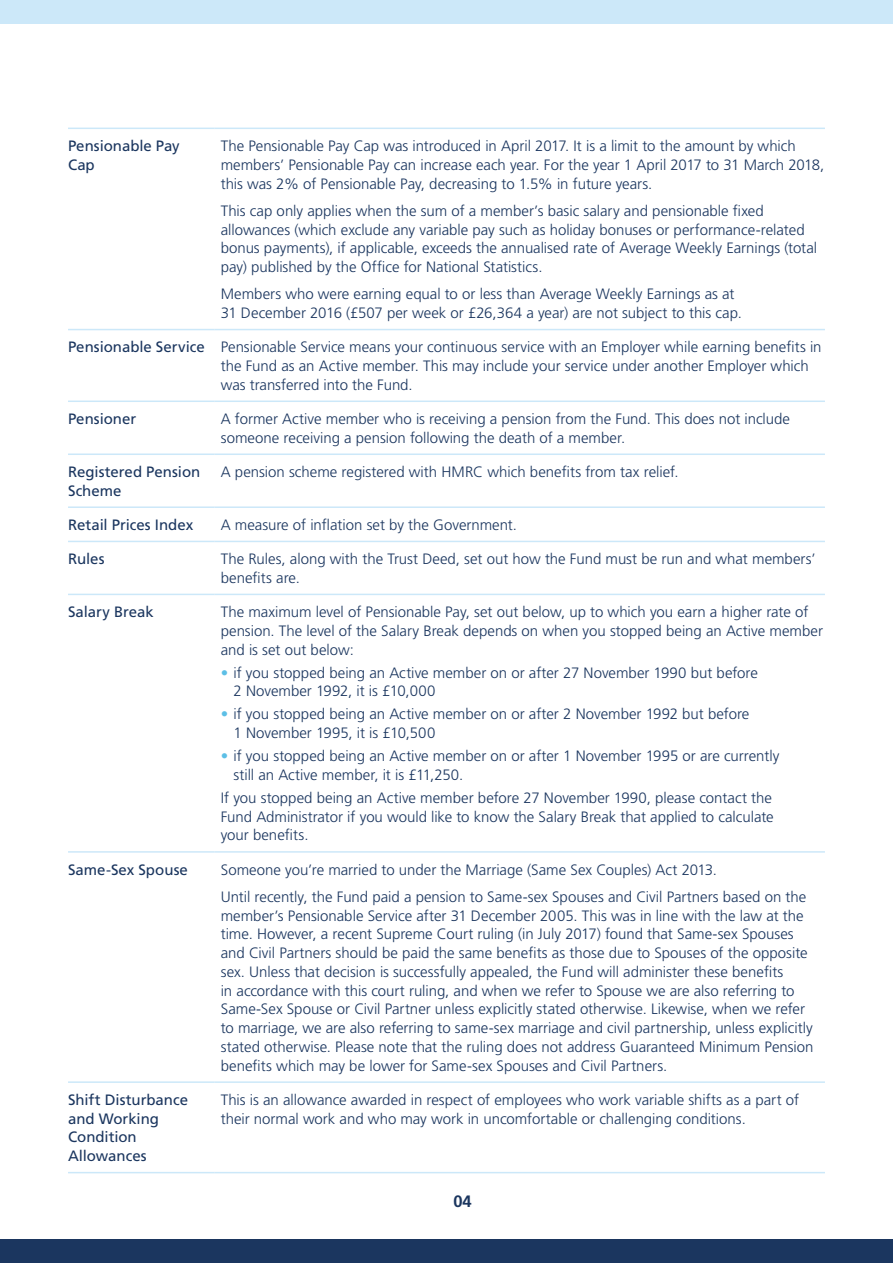
<style>
.page{position:relative;width:893px;height:1263px;background:#fff}
.page>*{position:absolute;margin:0;border:0;box-sizing:border-box;transform-origin:0 0}
.t1{font:700 16.5px "Frutiger LT Std";color:#1b365f}
.t2{font:300 15px/18.8px "Frutiger LT Std";color:#1b365f}
.t3{font:15px/18.8px "Frutiger LT Std";color:#1b365f}
.s1{font-weight:400}
.s2{color:#5cbfe6}
</style>
<div class="page">
<hr style="left:68px;top:128px;width:147px;height:1px;background:#cce8f9">
<hr style="left:215px;top:128px;width:610px;height:1px;background:#cce8f9">
<hr style="left:68px;top:329px;width:147px;height:1px;background:#cce8f9">
<hr style="left:215px;top:329px;width:610px;height:1px;background:#cce8f9">
<hr style="left:68px;top:400px;width:147px;height:2px;background:#cce8f9">
<hr style="left:215px;top:400px;width:610px;height:2px;background:#cce8f9">
<hr style="left:68px;top:453px;width:147px;height:2px;background:#cce8f9">
<hr style="left:215px;top:453px;width:610px;height:2px;background:#cce8f9">
<hr style="left:68px;top:506px;width:147px;height:2px;background:#cce8f9">
<hr style="left:215px;top:506px;width:610px;height:2px;background:#cce8f9">
<hr style="left:68px;top:541px;width:147px;height:1px;background:#cce8f9">
<hr style="left:215px;top:541px;width:610px;height:1px;background:#cce8f9">
<hr style="left:68px;top:594px;width:147px;height:1px;background:#cce8f9">
<hr style="left:215px;top:594px;width:610px;height:1px;background:#cce8f9">
<hr style="left:68px;top:851px;width:147px;height:2px;background:#cce8f9">
<hr style="left:215px;top:851px;width:610px;height:2px;background:#cce8f9">
<hr style="left:68px;top:1081px;width:147px;height:2px;background:#cce8f9">
<hr style="left:215px;top:1081px;width:610px;height:2px;background:#cce8f9">
<hr style="left:68px;top:1172px;width:147px;height:1px;background:#cce8f9">
<hr style="left:215px;top:1172px;width:610px;height:1px;background:#cce8f9">
<div style="left:0;top:1239px;width:893px;height:24px;background:#1b365f"></div>
<div style="left:0;top:0;width:893px;height:24px;background:#cce8f9"></div>
<p class="t3" style="left:68px;top:137px;width:113px">Pensionable Pay<br>Cap</p>
<p class="t2" style="left:221px;top:137px;width:605px">The Pensionable Pay Cap was introduced in April 2017. It is a limit to the amount by which members’ Pensionable Pay can increase each year. For the year 1 April 2017 to 31 March 2018, this was 2% of Pensionable Pay, decreasing to 1.5% in future years.</p>
<p class="t2" style="left:221px;top:201px;width:598px">This cap only applies when the sum of a member’s basic salary and pensionable fixed allowances (which exclude any variable pay such as holiday bonuses or performance-related bonus payments), if applicable, exceeds the annualised rate of Average Weekly Earnings (total pay) published by the Office for National Statistics.</p>
<p class="t2" style="left:221px;top:285px;width:523px">Members who were earning equal to or less than Average Weekly Earnings as at<br>31 December 2016 (£507 per week or £26,364 a year) are not subject to this cap.</p>
<p class="t2" style="left:221px;top:338px;width:602px;text-indent:-153px"><span class="s1">Pensionable Service</span> Pensionable Service means your continuous service with an Employer while earning benefits in the Fund as an Active member. This may include your service under another Employer which was transferred into the Fund.</p>
<p class="t3" style="left:68px;top:409px;width:70px">Pensioner</p>
<p class="t2" style="left:221px;top:410px;width:571px">A former Active member who is receiving a pension from the Fund. This does not include someone receiving a pension following the death of a member.</p>
<p class="t3" style="left:68px;top:462px;width:134px">Registered Pension<br>Scheme</p>
<p class="t2" style="left:221px;top:463px;width:459px">A pension scheme registered with HMRC which benefits from tax relief.</p>
<p class="t3" style="left:68px;top:515px;width:127px">Retail Prices Index</p>
<p class="t2" style="left:221px;top:516px;width:298px">A measure of inflation set by the Government.</p>
<p class="t3" style="left:68px;top:550px;width:38px">Rules</p>
<p class="t2" style="left:221px;top:550px;width:596px">The Rules, along with the Trust Deed, set out how the Fund must be run and what members’ benefits are.</p>
<p class="t3" style="left:68px;top:603px;width:87px">Salary Break</p>
<p class="t2" style="left:221px;top:603px;width:604px">The maximum level of Pensionable Pay, set out below, up to which you earn a higher rate of pension. The level of the Salary Break depends on when you stopped being an Active member and is set out below:</p>
<p class="t2" style="left:233px;top:663px;width:526px;text-indent:-13px"><span class="s2">•</span> if you stopped being an Active member on or after 27 November 1990 but before<br>2 November 1992, it is £10,000</p>
<p class="t2" style="left:233px;top:705px;width:517px;text-indent:-13px"><span class="s2">•</span> if you stopped being an Active member on or after 2 November 1992 but before<br>1 November 1995, it is £10,500</p>
<p class="t2" style="left:233px;top:747px;width:547px;text-indent:-13px"><span class="s2">•</span> if you stopped being an Active member on or after 1 November 1995 or are currently still an Active member, it is £11,250.</p>
<p class="t2" style="left:221px;top:788px;width:554px;text-align:justify">If you stopped being an Active member before 27 November 1990, please contact the Fund Administrator if you would like to know the Salary Break that applied to calculate your benefits.</p>
<p class="t3" style="left:68px;top:860px;width:121px">Same-Sex Spouse</p>
<p class="t2" style="left:221px;top:856px;width:587px;line-height:27.3px">Someone you’re married to under the Marriage (Same Sex Couples) Act 2013.<br>Until recently, the Fund paid a pension to Same-sex Spouses and Civil Partners based on the</p>
<p class="t2" style="left:221px;top:906px;width:594px">member’s Pensionable Service after 31 December 2005. This was in line with the law at the time. However, a recent Supreme Court ruling (in July 2017) found that Same-sex Spouses and Civil Partners should be paid the same benefits as those due to Spouses of the opposite sex. Unless that decision is successfully appealed, the Fund will administer these benefits<br>in accordance with this court ruling, and when we refer to Spouse we are also referring to Same-Sex Spouse or Civil Partner unless explicitly stated otherwise. Likewise, when we refer to marriage, we are also referring to same-sex marriage and civil partnership, unless explicitly stated otherwise. Please note that the ruling does not address Guaranteed Minimum Pension benefits which may be lower for Same-sex Spouses and Civil Partners.</p>
<p class="t3" style="left:68px;top:1090px;width:121px">Shift Disturbance and Working<br>Condition<br>Allowances</p>
<p class="t2" style="left:221px;top:1090px;width:580px">This is an allowance awarded in respect of employees who work variable shifts as a part of their normal work and who may work in uncomfortable or challenging conditions.</p>
<p class="t1" style="left:454px;top:1192px;width:20px">04</p>
</div>
